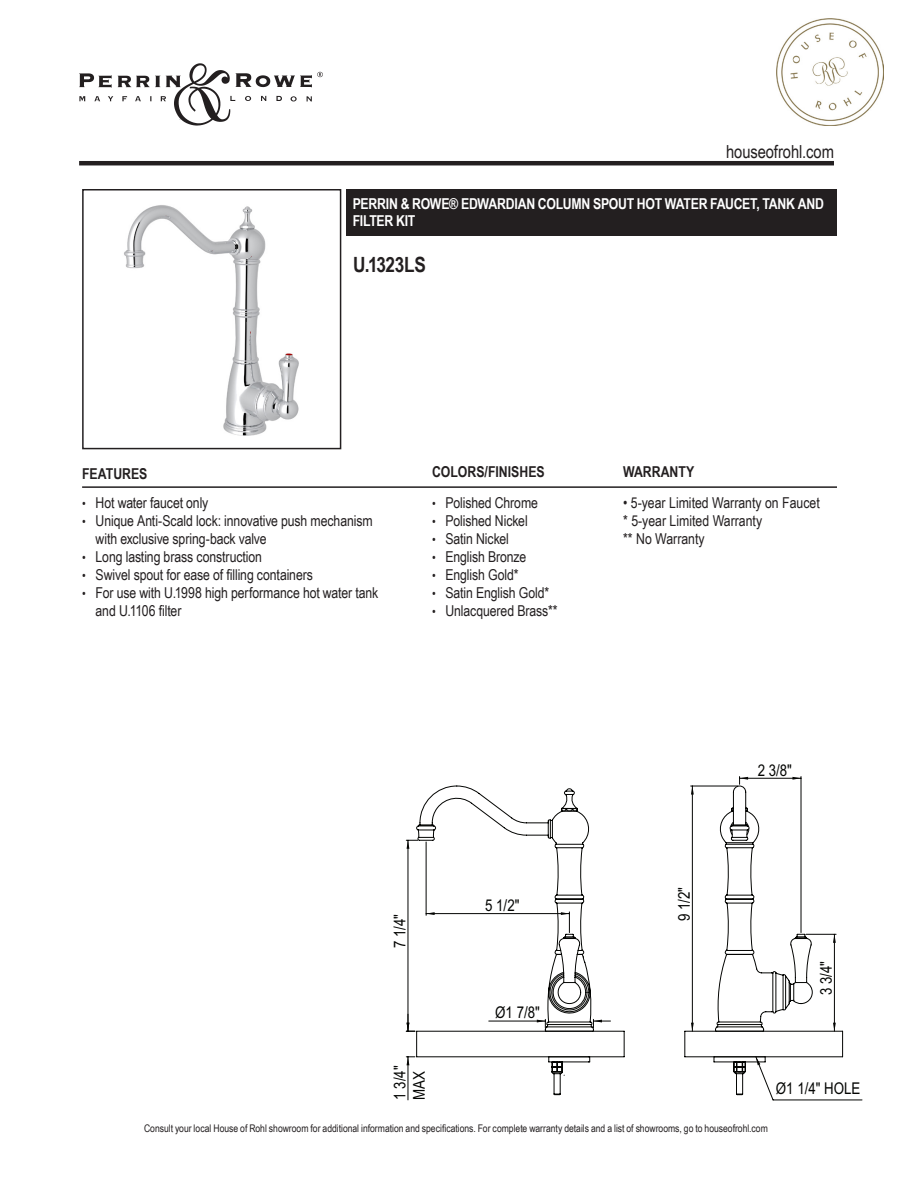
<style>
.page{position:relative;width:918px;height:1188px;background:#fff}
.page>*{position:absolute;margin:0;border:0;box-sizing:border-box;transform-origin:0 0}
.Product_Info_Nest{font:700 21px "Arial Narrow";letter-spacing:-.015em;color:#231f20}
.t1{font:18px "Arial Narrow";letter-spacing:-.005em;color:#231f20}
.t2{font:16.2px/19.5px "Arial Narrow";color:#040503}
.t3{font:15px/18px "Arial Narrow";letter-spacing:-.005em;color:#231f20}
.Product_Title_Bar{font:700 15px/16.5px "Arial Narrow";letter-spacing:-.015em;color:#fff}
.t4{font:700 15px "Arial Narrow";color:#231f20}
.t5{font:10.5px "Arial Narrow";color:#231f20}
.s1{font-size:12.75px}
</style>
<div class="page">
<hr style="left:82px;top:486px;width:755px;height:2px;background:#231f20">
<div style="left:346px;top:189px;width:491px;height:46px;background:#231f20"></div>
<img style="left:124px;top:205px;width:175px;height:231px">
<div style="left:82px;top:189px;width:259px;height:260px;border:2px solid #231f20"></div>
<svg style="left:406px;top:840px;width:10px;height:9px"></svg>
<hr style="left:408px;top:840px;width:1px;height:191px;background:#040503">
<svg style="left:406px;top:1057px;width:9px;height:8px"></svg>
<hr style="left:408px;top:1057px;width:1px;height:43px;background:#040503">
<svg style="left:406px;top:1014px;width:9px;height:18px"></svg>
<svg style="left:792px;top:777px;width:9px;height:3px"></svg>
<hr style="left:801px;top:777px;width:1px;height:156px;background:#040503">
<svg style="left:739px;top:777px;width:9px;height:7px"></svg>
<hr style="left:740px;top:778px;width:61px;height:1px;background:#040503">
<svg style="left:766px;top:1081px;width:96px;height:19px"></svg>
<svg style="left:416px;top:788px;width:427px;height:288px"></svg>
<hr style="left:79px;top:161px;width:755px;height:4px;background:#231f20">
<img style="left:776px;top:19px;width:107px;height:107px">
<svg style="left:79px;top:63px;width:244px;height:63px"></svg>
<p class="t1" style="left:726px;top:138px;width:109px">houseofrohl.com</p>
<p class="Product_Title_Bar" style="left:353px;top:195px;width:473px">PERRIN &amp; ROWE® EDWARDIAN COLUMN SPOUT HOT WATER FAUCET, TANK AND<br>FILTER KIT</p>
<p class="Product_Info_Nest" style="left:353px;top:249px;width:74px">U.1323LS</p>
<p class="t4" style="left:82px;top:462px;width:67px">FEATURES</p>
<p class="t4" style="left:432px;top:460px;width:114px">COLORS/FINISHES</p>
<p class="t4" style="left:623px;top:460px;width:73px">WARRANTY</p>
<p class="t3" style="left:82px;top:494px;width:128px"><span class="s1">•</span> Hot water faucet only</p>
<p class="t3" style="left:96px;top:512px;width:278px;text-indent:-14px"><span class="s1">•</span> Unique Anti-Scald lock: innovative push mechanism with exclusive spring-back valve</p>
<p class="t3" style="left:82px;top:548px;width:182px"><span class="s1">•</span> Long lasting brass construction</p>
<p class="t3" style="left:82px;top:566px;width:232px"><span class="s1">•</span> Swivel spout for ease of filling containers</p>
<p class="t3" style="left:96px;top:584px;width:284px;text-indent:-14px"><span class="s1">•</span> For use with U.1998 high performance hot water tank and U.1106 filter</p>
<p class="t3" style="left:432px;top:494px;width:108px"><span class="s1">•</span> Polished Chrome</p>
<p class="t3" style="left:432px;top:512px;width:97px"><span class="s1">•</span> Polished Nickel</p>
<p class="t3" style="left:432px;top:530px;width:79px"><span class="s1">•</span> Satin Nickel</p>
<p class="t3" style="left:432px;top:548px;width:96px"><span class="s1">•</span> English Bronze</p>
<p class="t3" style="left:432px;top:566px;width:88px"><span class="s1">•</span> English Gold*</p>
<p class="t3" style="left:432px;top:584px;width:119px"><span class="s1">•</span> Satin English Gold*</p>
<p class="t3" style="left:432px;top:602px;width:127px"><span class="s1">•</span> Unlacquered Brass**</p>
<p class="t2" style="left:389px;top:948px;width:36px;rotate:-90deg">7 1/4"</p>
<p class="t2" style="left:389px;top:1100px;width:36px;rotate:-90deg">1 3/4"<br>MAX</p>
<p class="t2" style="left:485px;top:895px;width:36px">5 1/2"</p>
<p class="t2" style="left:495px;top:1002px;width:46px">Ø1 7/8"</p>
<p class="t3" style="left:623px;top:494px;width:198px">• 5-year Limited Warranty on Faucet</p>
<p class="t3" style="left:623px;top:512px;width:141px">* 5-year Limited Warranty</p>
<p class="t3" style="left:623px;top:530px;width:83px">** No Warranty</p>
<p class="t2" style="left:674px;top:921px;width:36px;rotate:-90deg">9 1/2"</p>
<p class="t2" style="left:758px;top:760px;width:36px">2 3/8"</p>
<p class="t2" style="left:816px;top:995px;width:36px;rotate:-90deg">3 3/4"</p>
<p class="t2" style="left:776px;top:1078px;width:86px">Ø1 1/4" HOLE</p>
<p class="t5" style="left:144px;top:1121px;width:625px">Consult your local House of Rohl showroom for additional information and specifications. For complete warranty details and a list of showrooms, go to houseofrohl.com</p>
</div>
